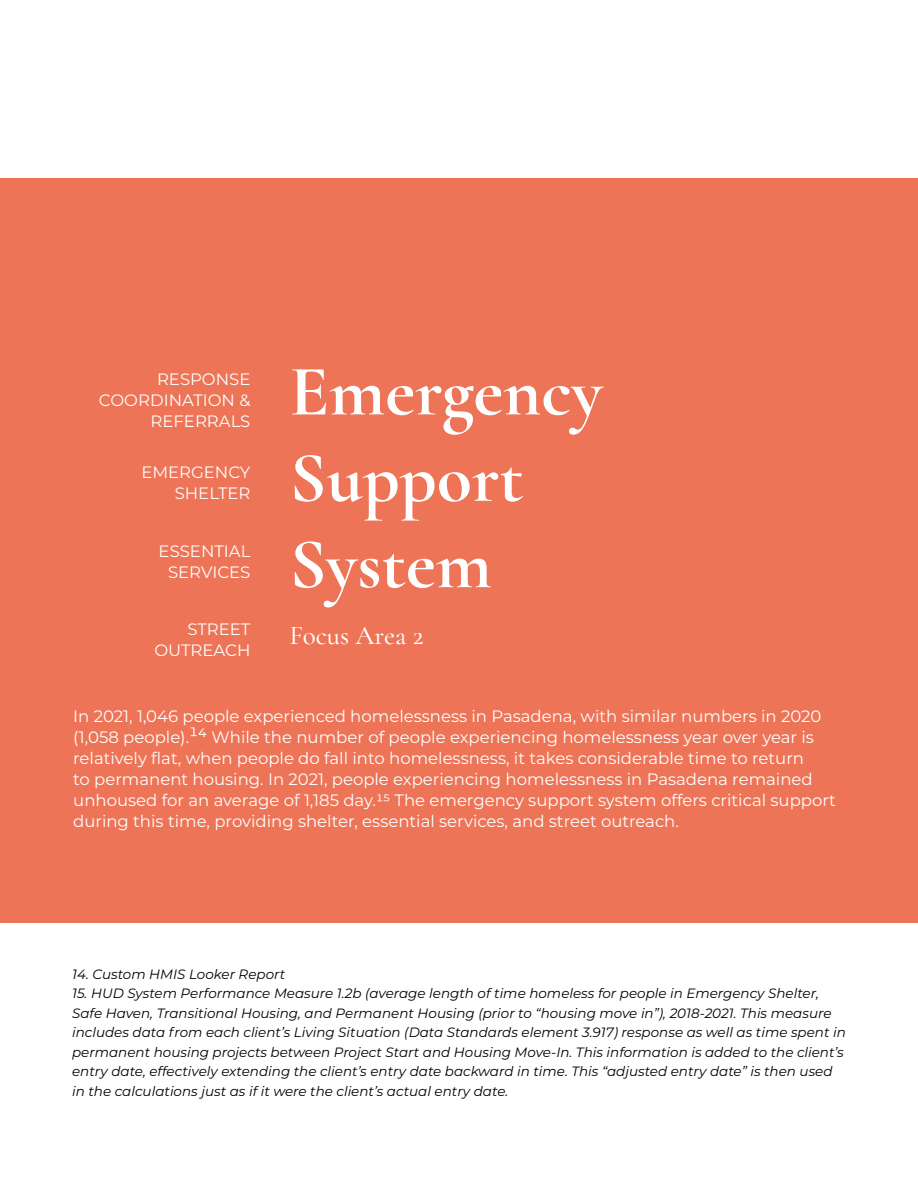
<style>
.page{position:relative;width:918px;height:1188px;background:#fff}
.page>*{position:absolute;margin:0;border:0;box-sizing:border-box;transform-origin:0 0}
.t1{font:700 72px/86.4px "Cormorant Garamond";color:#fff}
.t2{font:500 27px "Cormorant Garamond";color:#fff}
.t3{font:16.5px/21px "Montserrat";color:#fff;text-align:right}
.t4{font:italic 13.5px/19.5px "Montserrat";color:#000}
.s1{font-size:21px}
</style>
<div class="page">
<div style="left:0;top:178px;width:918px;height:745px;background:#ed7457"></div>
<p class="t3" style="left:99px;top:368px;width:153px">RESPONSE<br>COORDINATION &amp;<br>REFERRALS</p>
<p class="t3" style="left:141px;top:461px;width:111px">EMERGENCY<br>SHELTER</p>
<p class="t3" style="left:159px;top:540px;width:93px;text-align:center">ESSENTIAL<br>SERVICES</p>
<p class="t3" style="left:154px;top:618px;width:98px">STREET<br>OUTREACH</p>
<h1 class="t1" style="left:289px;top:348px;width:315px">Emergency<br>Support<br>System</h1>
<h2 class="t2" style="left:289px;top:619px;width:136px">Focus Area 2</h2>
<p class="t3" style="left:73px;top:705px;width:764px;text-align:left">In 2021, 1,046 people experienced homelessness in Pasadena, with similar numbers in 2020 (1,058 people).<span class="s1">¹4</span> While the number of people experiencing homelessness year over year is relatively flat, when people do fall into homelessness, it takes considerable time to return<br>to permanent housing. In 2021, people experiencing homelessness in Pasadena remained unhoused for an average of 1,185 day.15 The emergency support system offers critical support during this time, providing shelter, essential services, and street outreach.</p>
<p class="t4" style="left:72px;top:964px;width:215px">14. Custom HMIS Looker Report</p>
<p class="t4" style="left:72px;top:983px;width:775px">15. HUD System Performance Measure 1.2b (average length of time homeless for people in Emergency Shelter, Safe Haven, Transitional Housing, and Permanent Housing (prior to “housing move in”), 2018-2021. This measure includes data from each client’s Living Situation (Data Standards element 3.917) response as well as time spent in permanent housing projects between Project Start and Housing Move-In. This information is added to the client’s entry date, effectively extending the client’s entry date backward in time. This “adjusted entry date” is then used in the calculations just as if it were the client’s actual entry date.</p>
</div>
